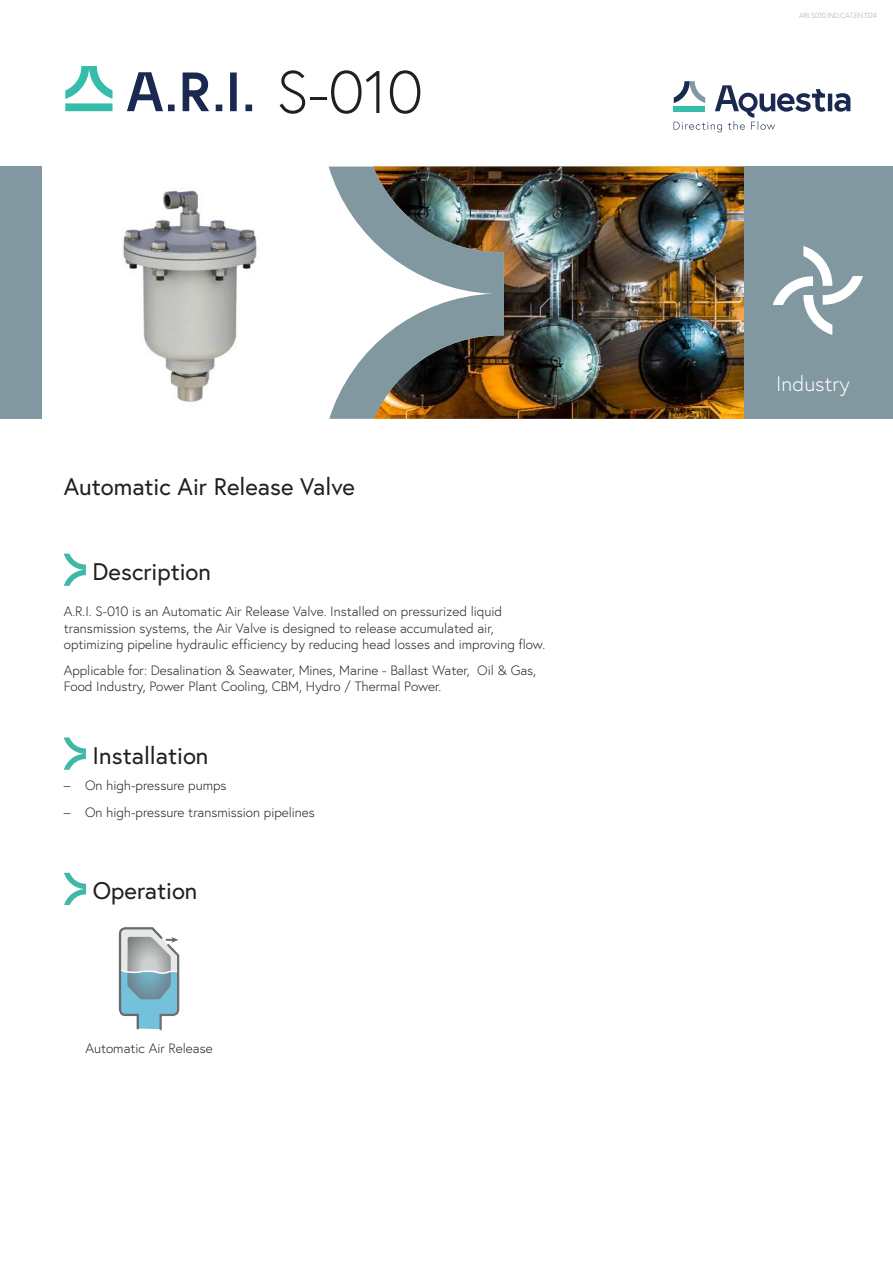
<style>
.page{position:relative;width:893px;height:1263px;background:#fff}
.page>*{position:absolute;margin:0;border:0;box-sizing:border-box;transform-origin:0 0}
.t1{font:300 60px "Europa";color:#231f20}
.t2{font:24px "Europa";color:#231f20}
.t3{font:300 21px "Europa";color:#fff}
.t4{font:300 13.5px/16.2px "Europa";color:#231f20}
.t5{font:300 7.5px "Europa";letter-spacing:-.025em;color:#a7a9ac}
</style>
<div class="page">
<svg style="left:64px;top:737px;width:22px;height:33px"></svg>
<svg style="left:64px;top:554px;width:22px;height:32px"></svg>
<svg style="left:64px;top:873px;width:22px;height:32px"></svg>
<svg style="left:118px;top:927px;width:62px;height:104px"></svg>
<img style="left:123px;top:188px;width:134px;height:215px">
<svg style="left:65px;top:66px;width:48px;height:45px"></svg>
<svg style="left:127px;top:72px;width:125px;height:39px"></svg>
<svg style="left:674px;top:81px;width:176px;height:51px"></svg>
<img style="left:504px;top:167px;width:240px;height:252px">
<img style="left:329px;top:167px;width:175px;height:252px">
<div style="left:0;top:167px;width:42px;height:252px;background:#8298a0"></div>
<div style="left:744px;top:167px;width:149px;height:252px;background:#8298a0"></div>
<svg style="left:773px;top:246px;width:90px;height:89px"></svg>
<h1 class="t1" style="left:276px;top:55px;width:148px">S-010</h1>
<h2 class="t2" style="left:64px;top:471px;width:293px">Automatic Air Release Valve</h2>
<h2 class="t2" style="left:93px;top:556px;width:120px">Description</h2>
<p class="t4" style="left:64px;top:603px;width:483px">A.R.I. S-010 is an Automatic Air Release Valve. Installed on pressurized liquid transmission systems, the Air Valve is designed to release accumulated air, optimizing pipeline hydraulic efficiency by reducing head losses and improving flow.</p>
<p class="t4" style="left:64px;top:662px;width:474px">Applicable for: Desalination &amp; Seawater, Mines, Marine - Ballast Water, Oil &amp; Gas,<br>Food Industry, Power Plant Cooling, CBM, Hydro / Thermal Power.</p>
<h2 class="t2" style="left:93px;top:740px;width:117px">Installation</h2>
<p class="t4" style="left:64px;top:777px;width:164px">– On high-pressure pumps</p>
<p class="t4" style="left:64px;top:803px;width:253px">– On high-pressure transmission pipelines</p>
<h2 class="t2" style="left:93px;top:875px;width:106px">Operation</h2>
<p class="t4" style="left:85px;top:1039px;width:129px">Automatic Air Release</p>
<p class="t5" style="left:799px;top:11px;width:79px">ARI.S010.IND.CAT.EN.1124</p>
<h3 class="t3" style="left:776px;top:371px;width:75px">Industry</h3>
</div>
